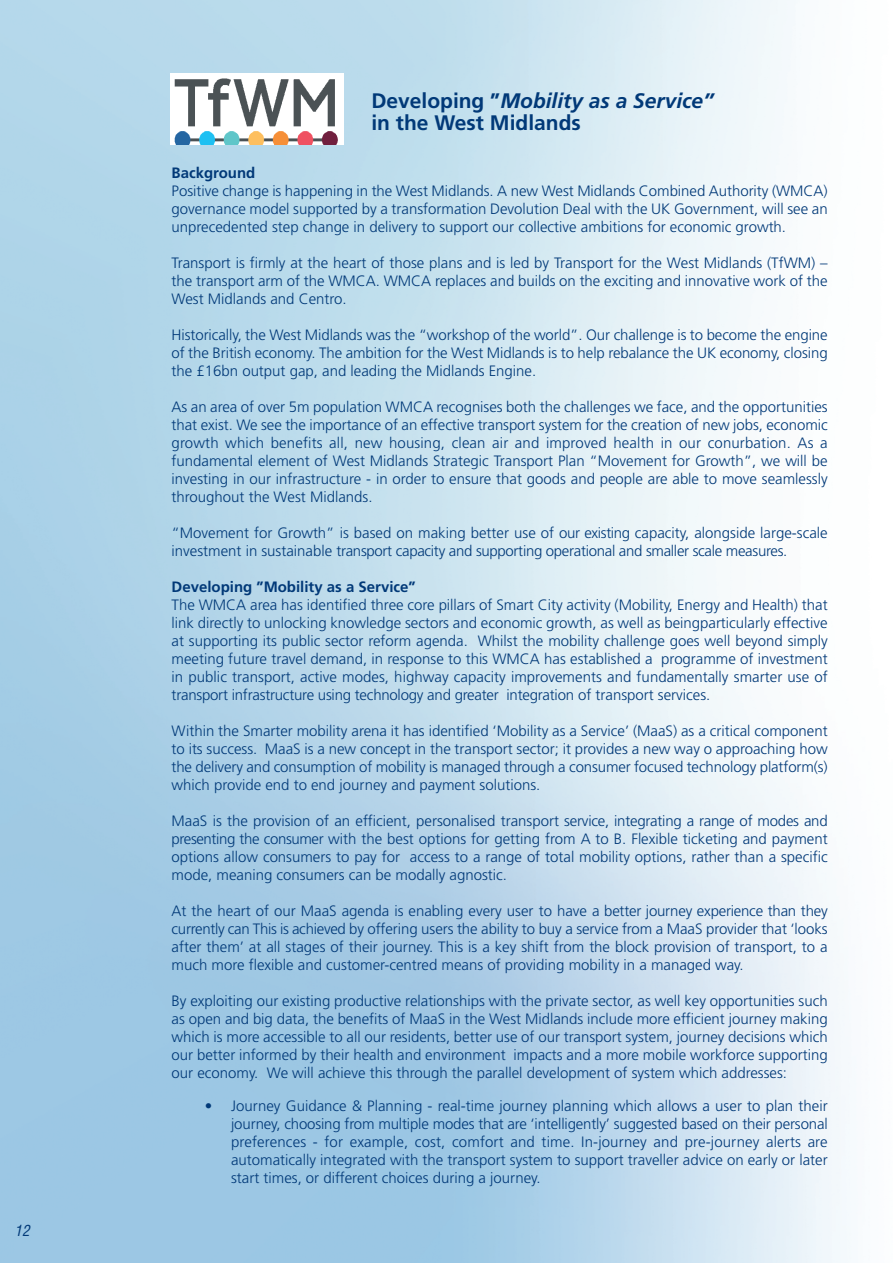
<style>
.page{position:relative;width:893px;height:1263px;background:#fff}
.page>*{position:absolute;margin:0;border:0;box-sizing:border-box;transform-origin:0 0}
.t1{font:700 21px/22.5px "Frutiger";color:#013978}
.t2{font:300 15px/18px "Frutiger";color:#013978;text-align:justify}
.t3{font:700 15px "Frutiger";color:#013978}
.t4{font:italic condensed 15px "Helvetica";color:#013978}
.s1{font-style:italic}
</style>
<div class="page">
<img style="left:0;top:0;width:851px;height:1263px">
<img style="left:171px;top:74px;width:172px;height:70px">
<p class="t4" style="left:15px;top:1222px;width:17px">12</p>
<h1 class="t1" style="left:371px;top:91px;width:344px">Developing ”<span class="s1">Mobility as a Service” </span>in the West Midlands</h1>
<p class="t3" style="left:172px;top:167px;width:85px">Background</p>
<p class="t2" style="left:172px;top:183px;width:658px">Positive change is happening in the West Midlands. A new West Midlands Combined Authority (WMCA) governance model supported by a transformation Devolution Deal with the UK Government, will see an unprecedented step change in delivery to support our collective ambitions for economic growth.</p>
<p class="t2" style="left:172px;top:255px;width:658px">Transport is firmly at the heart of those plans and is led by Transport for the West Midlands (TfWM) – the transport arm of the WMCA. WMCA replaces and builds on the exciting and innovative work of the West Midlands and Centro.</p>
<p class="t2" style="left:172px;top:327px;width:658px">Historically, the West Midlands was the “workshop of the world”. Our challenge is to become the engine of the British economy. The ambition for the West Midlands is to help rebalance the UK economy, closing the £16bn output gap, and leading the Midlands Engine.</p>
<p class="t2" style="left:172px;top:399px;width:658px">As an area of over 5m population WMCA recognises both the challenges we face, and the opportunities that exist. We see the importance of an effective transport system for the creation of new jobs, economic growth which benefits all, new housing, clean air and improved health in our conurbation. As a fundamental element of West Midlands Strategic Transport Plan “Movement for Growth”, we will be investing in our infrastructure - in order to ensure that goods and people are able to move seamlessly throughout the West Midlands.</p>
<p class="t2" style="left:172px;top:525px;width:658px">“Movement for Growth” is based on making better use of our existing capacity, alongside large-scale investment in sustainable transport capacity and supporting operational and smaller scale measures.</p>
<p class="t3" style="left:172px;top:581px;width:246px">Developing ”Mobility as a Service”</p>
<p class="t2" style="left:172px;top:597px;width:658px">The WMCA area has identified three core pillars of Smart City activity (Mobility, Energy and Health) that link directly to unlocking knowledge sectors and economic growth, as well as beingparticularly effective at supporting its public sector reform agenda. Whilst the mobility challenge goes well beyond simply meeting future travel demand, in response to this WMCA has established a programme of investment in public transport, active modes, highway capacity improvements and fundamentally smarter use of transport infrastructure using technology and greater integration of transport services.</p>
<p class="t2" style="left:172px;top:723px;width:658px">Within the Smarter mobility arena it has identified ‘Mobility as a Service’ (MaaS) as a critical component to its success. MaaS is a new concept in the transport sector; it provides a new way o approaching how the delivery and consumption of mobility is managed through a consumer focused technology platform(s) which provide end to end journey and payment solutions.</p>
<p class="t2" style="left:172px;top:813px;width:658px">MaaS is the provision of an efficient, personalised transport service, integrating a range of modes and presenting the consumer with the best options for getting from A to B. Flexible ticketing and payment options allow consumers to pay for access to a range of total mobility options, rather than a specific mode, meaning consumers can be modally agnostic.</p>
<p class="t2" style="left:172px;top:903px;width:658px">At the heart of our MaaS agenda is enabling every user to have a better journey experience than they currently can This is achieved by offering users the ability to buy a service from a MaaS provider that ‘looks after them’ at all stages of their journey. This is a key shift from the block provision of transport, to a much more flexible and customer-centred means of providing mobility in a managed way.</p>
<p class="t2" style="left:172px;top:993px;width:658px">By exploiting our existing productive relationships with the private sector, as well key opportunities such as open and big data, the benefits of MaaS in the West Midlands include more efficient journey making which is more accessible to all our residents, better use of our transport system, journey decisions which our better informed by their health and environment impacts and a more mobile workforce supporting our economy. We will achieve this through the parallel development of system which addresses:</p>
<p class="t2" style="left:231px;top:1098px;width:598px;text-indent:-26px">• Journey Guidance &amp; Planning - real-time journey planning which allows a user to plan their journey, choosing from multiple modes that are ‘intelligently’ suggested based on their personal preferences - for example, cost, comfort and time. In-journey and pre-journey alerts are automatically integrated with the transport system to support traveller advice on early or later start times, or different choices during a journey.</p>
</div>
